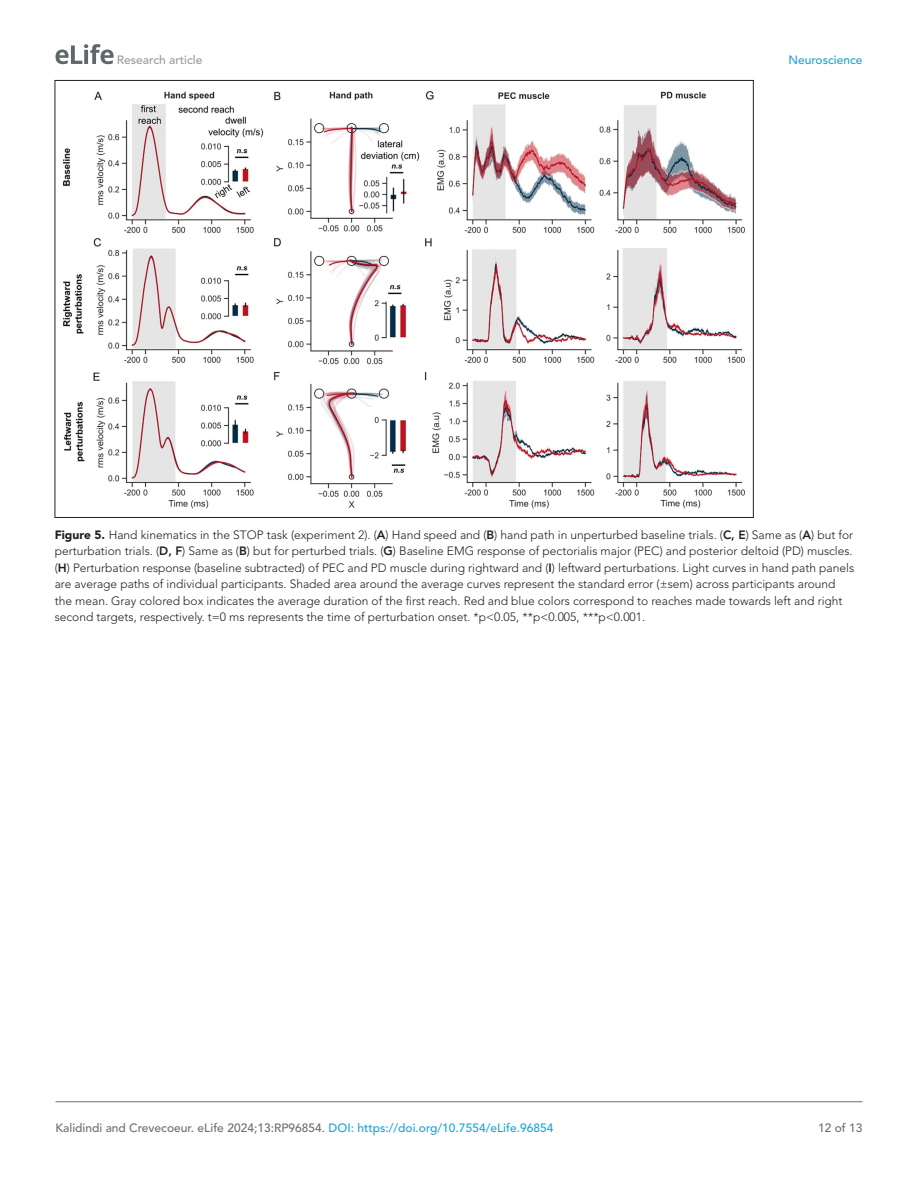
<style>
.page{position:relative;width:918px;height:1188px;background:#fff}
.page>*{position:absolute;margin:0;border:0;box-sizing:border-box;transform-origin:0 0}
.t1{font:300 12px/16.5px "Avenir LT Std";color:#231f20}
.t2{font:500 12px "Avenir LT Std";color:#6e6e70}
.t3{font:500 12px "Avenir LT Std";color:#9a9a9a}
.t4{font:500 12px "Avenir LT Std";color:#1ea4d7}
.s1{font-weight:900}
.s2{font-weight:800}
.s3{color:#1ea4d7}
</style>
<div class="page">
<svg style="left:56px;top:44px;width:58px;height:20px"></svg>
<hr style="left:56px;top:1101px;width:806px;height:1px;background:#6e6e70">
<img style="left:64px;top:91px;width:680px;height:417px">
<p class="t3" style="left:117px;top:53px;width:87px">Research article</p>
<p class="t4" style="left:788px;top:53px;width:76px">Neuroscience</p>
<p class="t1" style="left:55px;top:526px;width:801px"><span class="s1">Figure 5.</span> Hand kinematics in the STOP task (experiment 2). (<span class="s2">A</span>) Hand speed and (<span class="s2">B</span>) hand path in unperturbed baseline trials. (<span class="s2">C, E</span>) Same as (<span class="s2">A</span>) but for perturbation trials. (<span class="s2">D, F</span>) Same as (<span class="s2">B</span>) but for perturbed trials. (<span class="s2">G</span>) Baseline EMG response of pectorialis major (PEC) and posterior deltoid (PD) muscles. (<span class="s2">H</span>) Perturbation response (baseline subtracted) of PEC and PD muscle during rightward and (<span class="s2">I</span>) leftward perturbations. Light curves in hand path panels are average paths of individual participants. Shaded area around the average curves represent the standard error (±sem) across participants around the mean. Gray colored box indicates the average duration of the first reach. Red and blue colors correspond to reaches made towards left and right second targets, respectively. t=0 ms represents the time of perturbation onset. *p&lt;0.05, **p&lt;0.005, ***p&lt;0.001.</p>
<p class="t2" style="left:56px;top:1121px;width:499px">Kalidindi and Crevecoeur. eLife 2024;13:RP96854. <span class="s3">DOI: https://doi.org/10.7554/eLife.96854</span></p>
<p class="t2" style="left:818px;top:1121px;width:46px">12 of 13</p>
</div>
